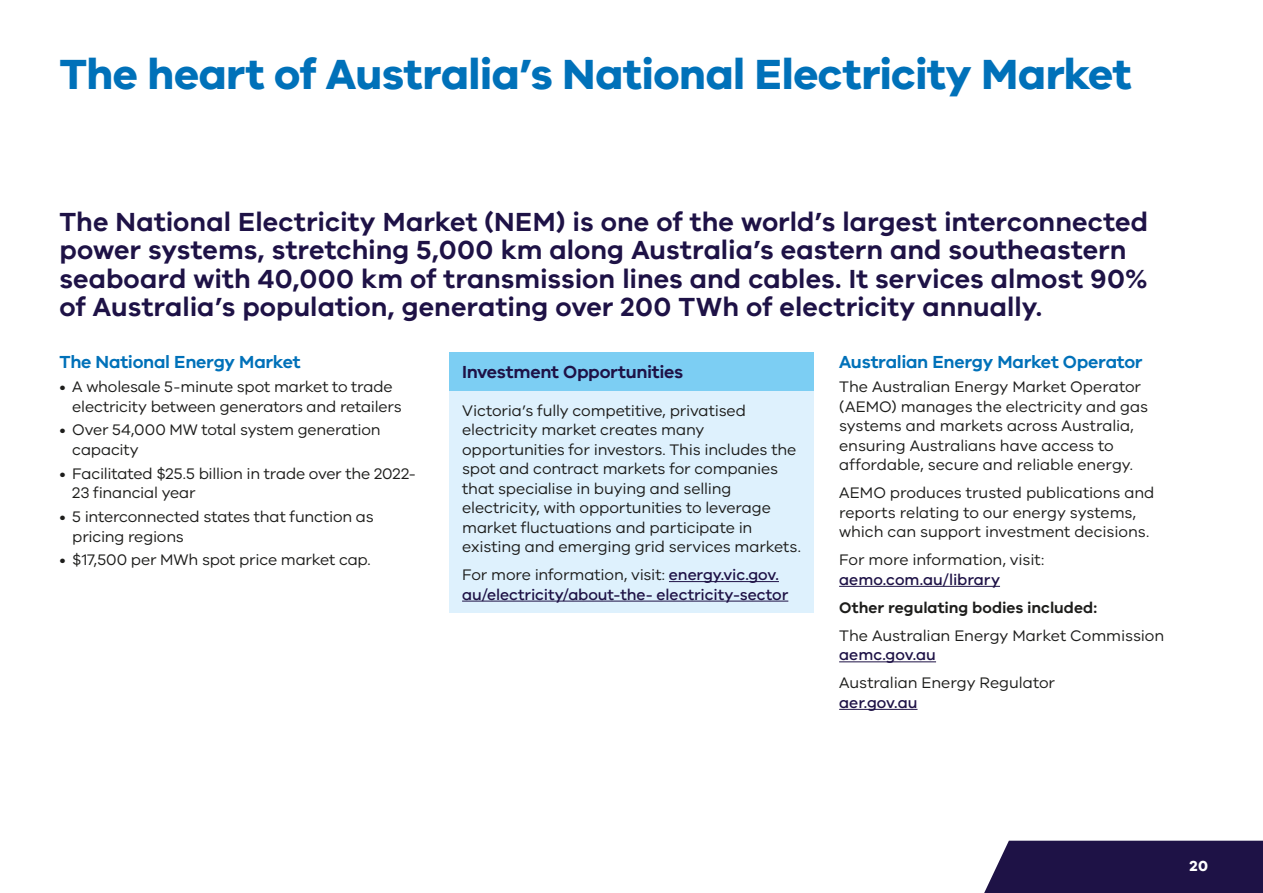
<style>
.page{position:relative;width:1263px;height:893px;background:#fff}
.page>*{position:absolute;margin:0;border:0;box-sizing:border-box;transform-origin:0 0}
.t1{font:700 43.5px "VIC";letter-spacing:-.01em;color:#0071b9}
.t2{font:600 27px/28.5px "VIC";color:#1e1246}
.t3{font:600 18px "VIC";letter-spacing:-.015em;color:#0071b9}
.t4{font:600 18px "VIC";letter-spacing:-.015em;color:#1e1246}
.t5{font:15.75px/19.5px "VIC";letter-spacing:-.01em;color:#1d1d1b}
.t6{font:500 15.75px/19.5px "VIC";letter-spacing:-.005em;color:#1e1246}
.t7{font:600 15.75px "VIC";color:#1d1d1b}
.t8{font:700 15px "VIC";color:#fff}
.s1{font-weight:400;color:#1d1d1b}
</style>
<div class="page">
<div style="left:449px;top:352px;width:365px;height:39px;background:#7ccef3"></div>
<div style="left:449px;top:391px;width:365px;height:221px;background:#def1fd"></div>
<hr style="left:669px;top:581px;width:110px;height:1px;background:#1e1246">
<hr style="left:462px;top:601px;width:326px;height:1px;background:#1e1246">
<hr style="left:839px;top:586px;width:161px;height:1px;background:#1e1246">
<hr style="left:839px;top:662px;width:97px;height:1px;background:#1e1246">
<hr style="left:839px;top:709px;width:78px;height:1px;background:#1e1246">
<div style="left:984px;top:841px;width:279px;height:52px;background:#1e1246"></div>
<h1 class="t1" style="left:60px;top:47px;width:1074px">The heart of Australia’s National Electricity Market</h1>
<p class="t2" style="left:60px;top:207px;width:1090px">The National Electricity Market (NEM) is one of the world’s largest interconnected power systems, stretching 5,000 km along Australia’s eastern and southeastern seaboard with 40,000 km of transmission lines and cables. It services almost 90% of Australia’s population, generating over 200 TWh of electricity annually.</p>
<p class="t3" style="left:60px;top:351px;width:243px">The National Energy Market</p>
<p class="t5" style="left:72px;top:377px;width:331px;text-indent:-13px">• A wholesale 5-minute spot market to trade electricity between generators and retailers</p>
<p class="t5" style="left:72px;top:420px;width:310px;text-indent:-13px">• Over 54,000 MW total system generation capacity</p>
<p class="t5" style="left:72px;top:463px;width:345px;text-indent:-13px">• Facilitated $25.5 billion in trade over the 2022-<br>23 financial year</p>
<p class="t5" style="left:72px;top:506px;width:303px;text-indent:-13px">• 5 interconnected states that function as pricing regions</p>
<p class="t5" style="left:60px;top:550px;width:313px">• $17,500 per MWh spot price market cap.</p>
<p class="t3" style="left:839px;top:351px;width:305px">Australian Energy Market Operator</p>
<p class="t5" style="left:839px;top:377px;width:310px">The Australian Energy Market Operator (AEMO) manages the electricity and gas systems and markets across Australia, ensuring Australians have access to affordable, secure and reliable energy.</p>
<p class="t5" style="left:839px;top:483px;width:317px">AEMO produces trusted publications and reports relating to our energy systems, which can support investment decisions.</p>
<p class="t5" style="left:839px;top:550px;width:207px">For more information, visit:</p>
<p class="t6" style="left:839px;top:569px;width:162px">aemo.com.au/library</p>
<p class="t7" style="left:839px;top:598px;width:259px">Other regulating bodies included:</p>
<p class="t5" style="left:839px;top:625px;width:327px">The Australian Energy Market Commission</p>
<p class="t6" style="left:839px;top:645px;width:98px">aemc.gov.au</p>
<p class="t5" style="left:839px;top:673px;width:217px">Australian Energy Regulator</p>
<p class="t6" style="left:839px;top:692px;width:80px">aer.gov.au</p>
<p class="t4" style="left:462px;top:361px;width:222px">Investment Opportunities</p>
<p class="t5" style="left:462px;top:400px;width:340px">Victoria’s fully competitive, privatised electricity market creates many opportunities for investors. This includes the spot and contract markets for companies that specialise in buying and selling electricity, with opportunities to leverage market fluctuations and participate in existing and emerging grid services markets.</p>
<p class="t6" style="left:462px;top:564px;width:328px"><span class="s1">For more information, visit:</span> energy.vic.gov. au/electricity/about-the- electricity-sector</p>
<p class="t8" style="left:1189px;top:857px;width:20px">20</p>
</div>
